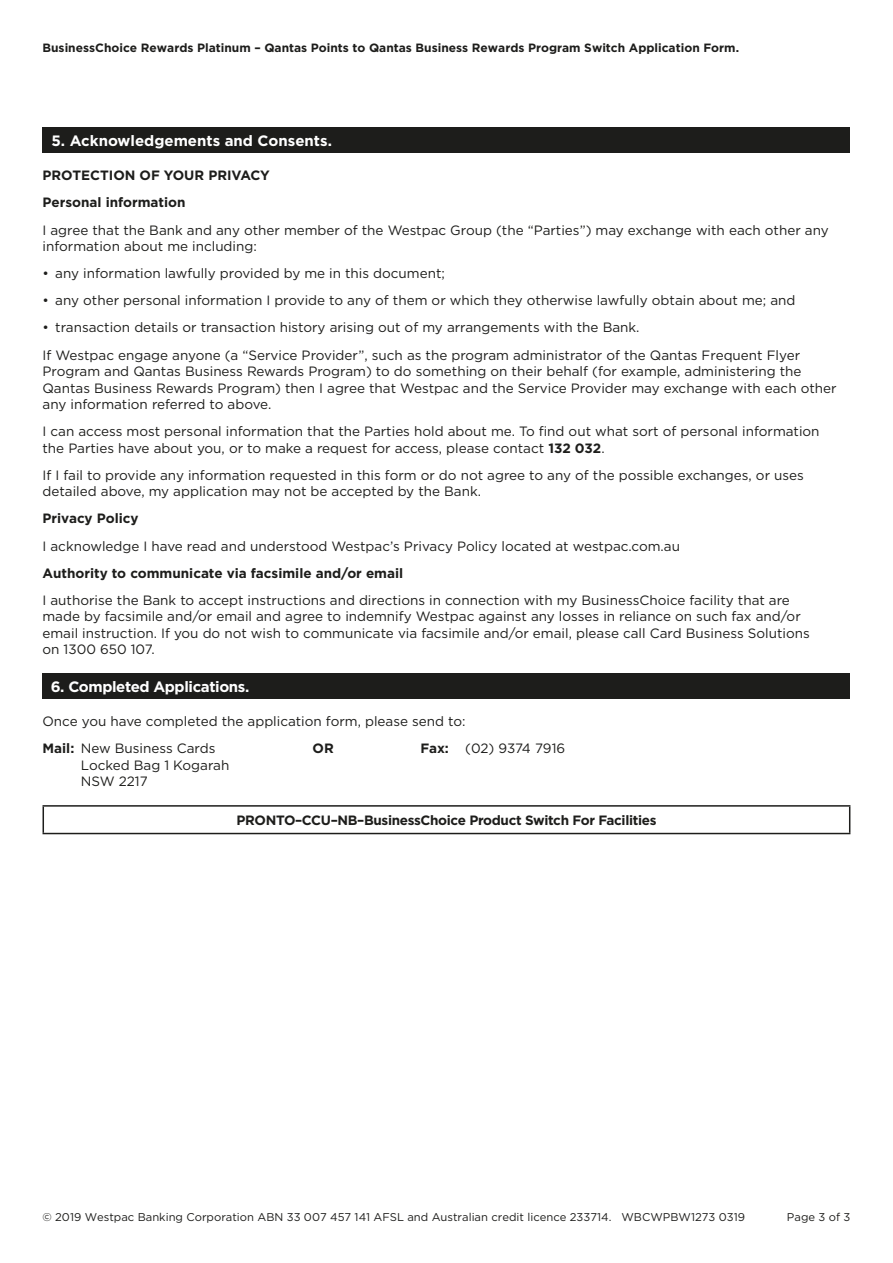
<style>
.page{position:relative;width:893px;height:1263px;background:#fff}
.page>*{position:absolute;margin:0;border:0;box-sizing:border-box;transform-origin:0 0}
.t1{font:700 15px "Gotham";letter-spacing:-.01em;color:#fff}
.t2{font:13.5px/16.5px "Gotham";color:#1d1d1b}
.t3{font:700 13.5px/27.2px "Gotham";color:#1d1d1b}
.t4{font:700 13.5px "Gotham";letter-spacing:-.025em;color:#1d1d1b}
.t5{font:700 12px "Gotham";color:#1d1d1b}
.t6{font:11.25px "Gotham";color:#1d1d1b}
.s1{font-weight:700}
</style>
<div class="page">
<div style="left:43px;top:128px;width:807px;height:25px;background:#1d1d1b"></div>
<div style="left:43px;top:674px;width:807px;height:25px;background:#1d1d1b"></div>
<hr style="left:43px;top:805px;width:807px;height:2px;background:#1d1d1b">
<svg style="left:43px;top:807px;width:1px;height:26px"></svg>
<svg style="left:849px;top:807px;width:1px;height:26px"></svg>
<hr style="left:43px;top:833px;width:807px;height:1px;background:#1d1d1b">
<p class="t5" style="left:43px;top:40px;width:698px">BusinessChoice Rewards Platinum – Qantas Points to Qantas Business Rewards Program Switch Application Form.</p>
<p class="t1" style="left:52px;top:130px;width:282px">5. Acknowledgements and Consents.</p>
<p class="t3" style="left:43px;top:162px;width:229px">PROTECTION OF YOUR PRIVACY<br>Personal information</p>
<p class="t2" style="left:43px;top:221px;width:788px">I agree that the Bank and any other member of the Westpac Group (the “Parties”) may exchange with each other any information about me including:</p>
<p class="t2" style="left:43px;top:265px;width:404px">• any information lawfully provided by me in this document;</p>
<p class="t2" style="left:43px;top:292px;width:754px">• any other personal information I provide to any of them or which they otherwise lawfully obtain about me; and</p>
<p class="t2" style="left:43px;top:314px;width:759px;line-height:27.2px">• transaction details or transaction history arising out of my arrangements with the Bank.<br>If Westpac engage anyone (a “Service Provider”, such as the program administrator of the Qantas Frequent Flyer</p>
<p class="t2" style="left:43px;top:363px;width:796px">Program and Qantas Business Rewards Program) to do something on their behalf (for example, administering the<br>Qantas Business Rewards Program) then I agree that Westpac and the Service Provider may exchange with each other any information referred to above.</p>
<p class="t2" style="left:43px;top:423px;width:779px">I can access most personal information that the Parties hold about me. To find out what sort of personal information the Parties have about you, or to make a request for access, please contact <span class="s1">132 032</span>.</p>
<p class="t2" style="left:43px;top:466px;width:763px">If I fail to provide any information requested in this form or do not agree to any of the possible exchanges, or uses detailed above, my application may not be accepted by the Bank.</p>
<p class="t3" style="left:43px;top:505px;width:98px">Privacy Policy</p>
<p class="t2" style="left:43px;top:537px;width:639px">I acknowledge I have read and understood Westpac’s Privacy Policy located at westpac.com.au</p>
<p class="t3" style="left:43px;top:559px;width:362px">Authority to communicate via facsimile and/or email</p>
<p class="t2" style="left:43px;top:591px;width:769px">I authorise the Bank to accept instructions and directions in connection with my BusinessChoice facility that are made by facsimile and/or email and agree to indemnify Westpac against any losses in reliance on such fax and/or email instruction. If you do not wish to communicate via facsimile and/or email, please call Card Business Solutions on 1300 650 107.</p>
<p class="t1" style="left:51px;top:676px;width:200px">6. Completed Applications.</p>
<p class="t2" style="left:43px;top:708px;width:425px;line-height:27.2px">Once you have completed the application form, please send to:<br><span class="s1">Mail:</span> New Business Cards</p>
<p class="t3" style="left:313px;top:735px;width:23px">OR</p>
<p class="t2" style="left:421px;top:740px;width:146px"><span class="s1">Fax:</span> (02) 9374 7916</p>
<p class="t2" style="left:81px;top:756px;width:150px">Locked Bag 1 Kogarah<br>NSW 2217</p>
<p class="t4" style="left:236px;top:811px;width:422px">PRONTO–CCU–NB–BusinessChoice Product Switch For Facilities</p>
<p class="t6" style="left:43px;top:1210px;width:704px">© 2019 Westpac Banking Corporation ABN 33 007 457 141 AFSL and Australian credit licence 233714. WBCWPBW1273 0319</p>
<p class="t6" style="left:787px;top:1210px;width:65px">Page 3 of 3</p>
</div>
